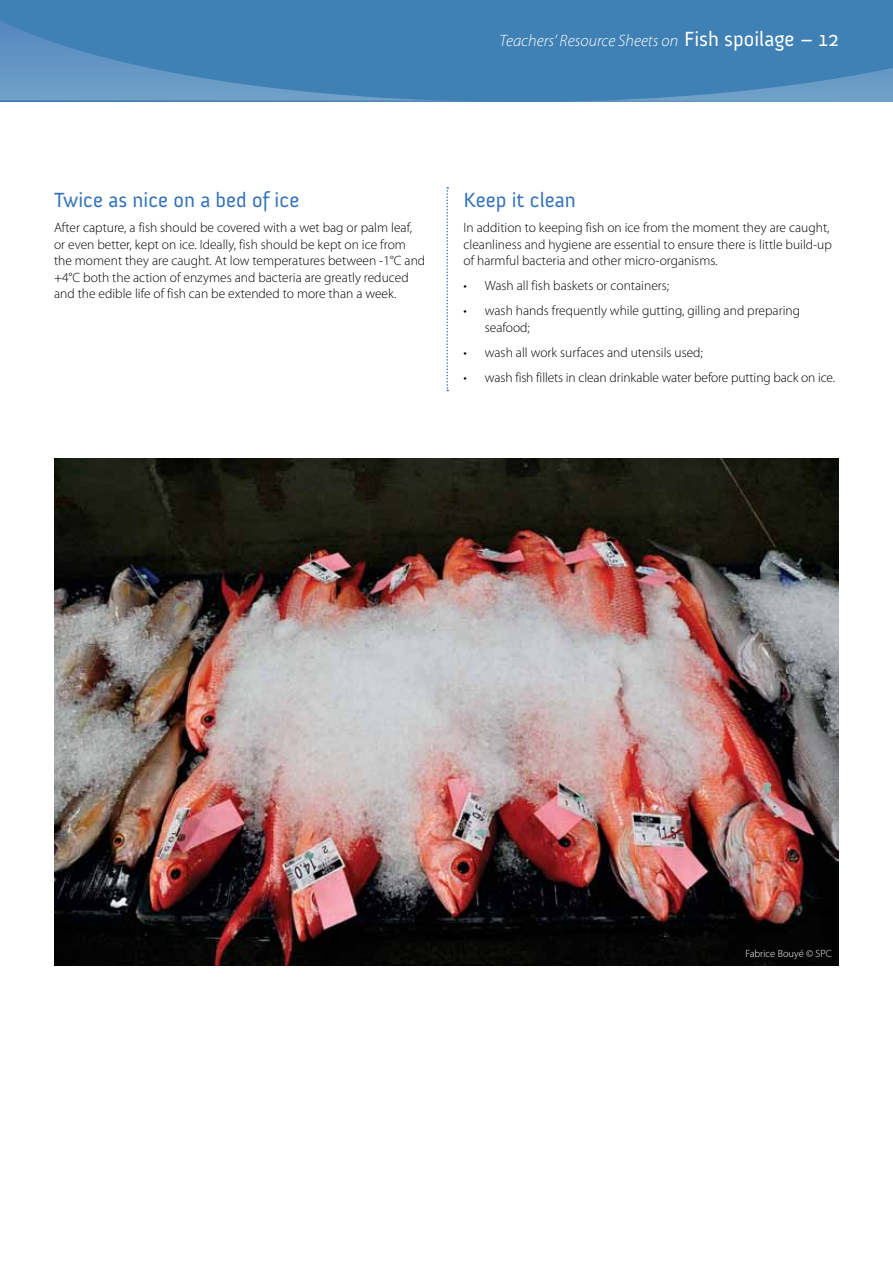
<style>
.page{position:relative;width:893px;height:1263px;background:#fff}
.page>*{position:absolute;margin:0;border:0;box-sizing:border-box;transform-origin:0 0}
.t1{font:21px "Anivers";color:#3472b9}
.t2{font:italic 300 16.5px "Myriad Pro";color:#fff}
.t3{font:300 13.5px/16.5px "Myriad Pro";color:#000}
.t4{font:300 10.5px "Myriad Pro";color:#fff}
.s1{font-family:"Anivers";font-weight:400;font-style:normal;font-size:21px}
</style>
<div class="page">
<svg style="left:446px;top:187px;width:2px;height:204px"></svg>
<svg style="left:0;top:0;width:893px;height:102px;background:#4684b7"></svg>
<img style="left:54px;top:458px;width:785px;height:507px">
<p class="t2" style="left:500px;top:30px;width:341px">Teachers’ Resource Sheets on <span class="s1">Fish spoilage – 12</span></p>
<h1 class="t1" style="left:54px;top:189px;width:247px">Twice as nice on a bed of ice</h1>
<p class="t3" style="left:54px;top:219px;width:373px">After capture, a fish should be covered with a wet bag or palm leaf, or even better, kept on ice. Ideally, fish should be kept on ice from the moment they are caught. At low temperatures between -1°C and +4°C both the action of enzymes and bacteria are greatly reduced and the edible life of fish can be extended to more than a week.</p>
<h1 class="t1" style="left:463px;top:189px;width:114px">Keep it clean</h1>
<p class="t3" style="left:463px;top:219px;width:370px">In addition to keeping fish on ice from the moment they are caught, cleanliness and hygiene are essential to ensure there is little build-up of harmful bacteria and other micro-organisms.</p>
<p class="t3" style="left:463px;top:277px;width:207px">• Wash all fish baskets or containers;</p>
<p class="t3" style="left:485px;top:302px;width:317px;text-indent:-21px">• wash hands frequently while gutting, gilling and preparing seafood;</p>
<p class="t3" style="left:463px;top:344px;width:241px">• wash all work surfaces and utensils used;</p>
<p class="t3" style="left:463px;top:369px;width:373px">• wash fish fillets in clean drinkable water before putting back on ice.</p>
<p class="t4" style="left:745px;top:947px;width:88px">Fabrice Bouyé © SPC</p>
</div>
